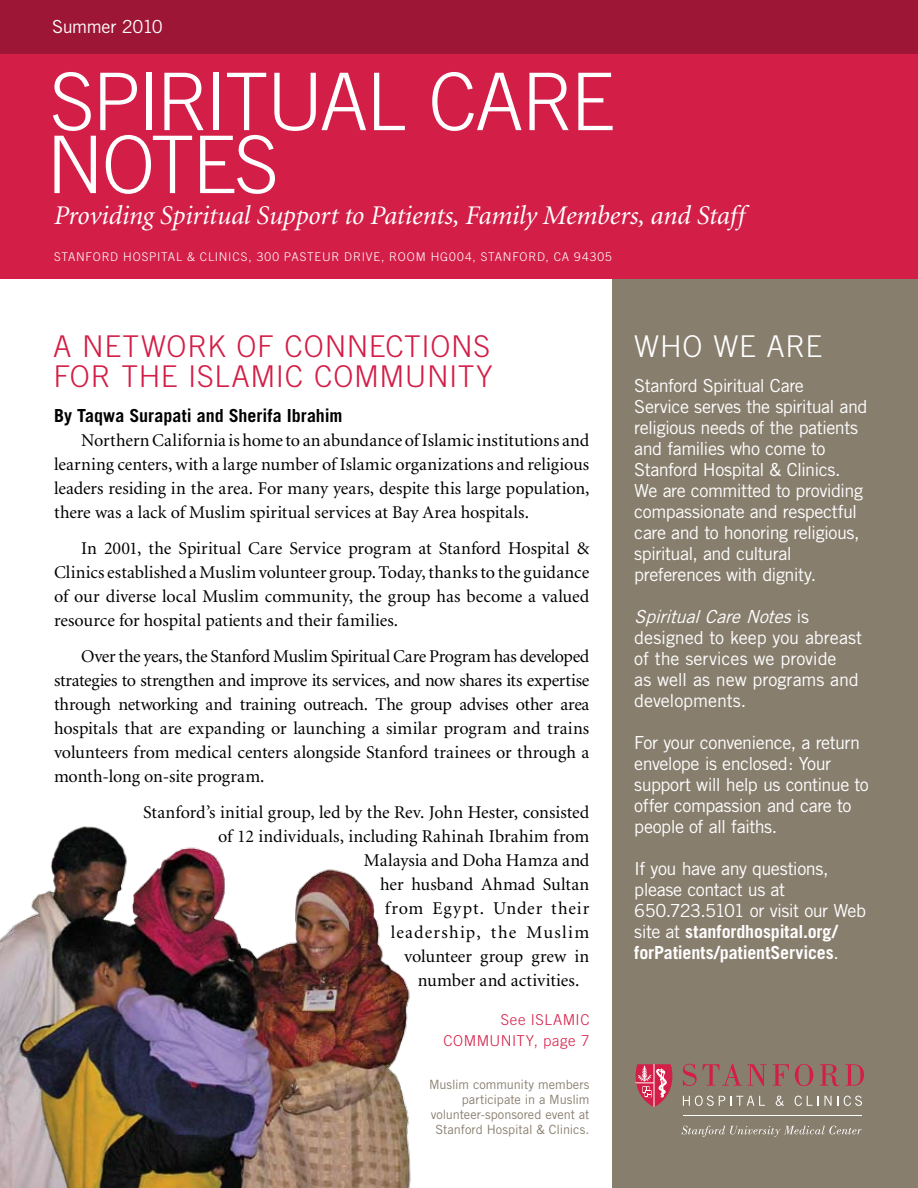
<style>
.page{position:relative;width:918px;height:1188px;background:#fff}
.page>*{position:absolute;margin:0;border:0;box-sizing:border-box;transform-origin:0 0}
.t1{font:300 79.5px/63px "Trade Gothic";letter-spacing:-.03em;color:#fff}
.t2{font:300 30px/30px "Trade Gothic";letter-spacing:.02em;color:#d31e47}
.t3{font:300 30px "Trade Gothic";color:#fff}
.t4{font:italic 27px "Minion";letter-spacing:-.005em;color:#fff}
.t5{font:18px/24px "Minion";color:#000;text-align:justify}
.t6{font:18px/21px "Trade Gothic";letter-spacing:-.025em;color:#fff}
.t7{font:18px/21px "Trade Gothic";letter-spacing:-.005em;color:#fff}
.t8{font:700 18px "Trade Gothic";color:#000}
.t9{font:18px "Minion";letter-spacing:.05em;color:#000}
.t10{font:18px "Minion";letter-spacing:.07em;color:#000}
.t11{font:300 15px/21px "Trade Gothic";letter-spacing:.035em;color:#d31e47;text-align:right}
.t12{font:12.75px/15px "Trade Gothic";letter-spacing:-.005em;color:#887e6e;text-align:right}
.t13{font:300 12px "Trade Gothic";letter-spacing:.07em;color:#fff}
.s1{font-style:italic}
.s2{font-weight:700}
</style>
<div class="page">
<div style="left:612px;top:279px;width:306px;height:909px;background:#887e6e"></div>
<div style="left:0;top:0;width:918px;height:279px;background:#d31e47"></div>
<div style="left:0;top:0;width:918px;height:54px;background:#9e1635"></div>
<svg style="left:773px;top:1064px;width:16px;height:22px"></svg>
<svg style="left:795px;top:1064px;width:18px;height:22px"></svg>
<svg style="left:820px;top:1064px;width:19px;height:22px"></svg>
<svg style="left:845px;top:1064px;width:19px;height:22px"></svg>
<svg style="left:776px;top:1096px;width:8px;height:10px"></svg>
<svg style="left:795px;top:1096px;width:24px;height:10px"></svg>
<svg style="left:825px;top:1096px;width:7px;height:10px"></svg>
<svg style="left:838px;top:1096px;width:24px;height:10px"></svg>
<svg style="left:681px;top:1126px;width:181px;height:11px"></svg>
<hr style="left:683px;top:1116px;width:179px;height:1px;background:#fff">
<svg style="left:635px;top:1063px;width:131px;height:44px"></svg>
<img style="left:0;top:826px;width:411px;height:362px">
<p class="t6" style="left:52px;top:16px;width:112px">Summer 2010</p>
<h1 class="t1" style="left:46px;top:69px;width:570px">SPIRITUAL CARE<br>NOTES</h1>
<h3 class="t4" style="left:54px;top:202px;width:693px">Providing Spiritual Support to Patients, Family Members, and Staff</h3>
<p class="t13" style="left:54px;top:250px;width:239px">STANFORD HOSPITAL &amp; CLINICS, 300 PASTEUR</p>
<p class="t13" style="left:344px;top:250px;width:146px">DR IVE, ROOM H G004, STANFORD</p>
<p class="t13" style="left:546px;top:250px;width:68px">, CA 94305</p>
<h2 class="t2" style="left:53px;top:331px;width:271px">A NETWOR K OF CONNECTIONS<br>FOR</h2>
<h2 class="t2" style="left:122px;top:361px;width:20px">THE</h2>
<h2 class="t2" style="left:188px;top:361px;width:235px">ISLAMIC COMMUNIT</h2>
<h2 class="t2" style="left:476px;top:361px;width:18px">Y</h2>
<p class="t8" style="left:54px;top:404px;width:290px">By Taqwa Surapati and Sherifa Ibrahim</p>
<p class="t5" style="left:54px;top:429px;width:537px;text-indent:27px">Northern California is home to an abundance of Islamic institutions and learning centers, with a large number of Islamic organizations and religious leaders residing in the area. For many years, despite this large population, there was a lack of Muslim spiritual services at Bay Area hospitals.</p>
<p class="t5" style="left:54px;top:537px;width:537px;text-indent:27px">In 2001, the Spiritual Care Service program at Stanford Hospital &amp; Clinics established a Muslim volunteer group. Today, thanks to the guidance of our diverse local Muslim community, the group has become a valued resource for hospital patients and their families.</p>
<p class="t5" style="left:54px;top:645px;width:537px;text-indent:27px">Over the years, the Stanford Muslim Spiritual Care Program has developed strategies to strengthen and improve its services, and now shares its expertise through networking and training outreach. The group advises other area hospitals that are expanding or launching a similar program and trains volunteers from medical centers alongside Stanford trainees or through a month-long on-site program.</p>
<p class="t5" style="left:143px;top:801px;width:448px">Stanford’s initial group, led by the Rev. John Hester, consisted</p>
<p class="t5" style="left:218px;top:825px;width:373px">of 12 individuals, including Rahinah Ibrahim from</p>
<p class="t5" style="left:364px;top:849px;width:227px">Malaysia and Doha Hamza and</p>
<p class="t5" style="left:380px;top:873px;width:211px">her husband Ahmad Sultan</p>
<p class="t9" style="left:385px;top:899px;width:206px">from Egypt. Under their</p>
<p class="t10" style="left:391px;top:923px;width:200px">leadership, the Muslim</p>
<p class="t5" style="left:404px;top:945px;width:187px">volunteer group grew in</p>
<p class="t5" style="left:418px;top:969px;width:163px">number and activities.</p>
<p class="t11" style="left:443px;top:1009px;width:148px">SEE ISLAM IC<br>COMM UNITY, PAGE 7</p>
<p class="t12" style="left:429px;top:1077px;width:162px">Muslim community members participate in a Muslim volunteer-sponsored event at<br>Stanford Hospital &amp; Clinics.</p>
<h2 class="t3" style="left:634px;top:328px;width:24px">WHO</h2>
<h2 class="t3" style="left:713px;top:328px;width:90px">WE ARE</h2>
<p class="t6" style="left:634px;top:375px;width:235px">Stanford Spiritual Care<br>Service serves the spiritual and religious needs of the patients and families who come to<br>Stanford Hospital &amp; Clinics.<br>We are committed to providing compassionate and respectful care and to honoring religious, spiritual, and cultural preferences with dignity.</p>
<p class="t7" style="left:634px;top:606px;width:229px"><span class="s1">SpiritualCareNotes</span>i s designed to keep you abreast of the services we provide<br>as well as new programs and developments.</p>
<p class="t6" style="left:634px;top:732px;width:236px">For your convenience, a return envelope is enclosed: Your support will help us continue to offer compassion and care to people of all faiths.</p>
<p class="t6" style="left:634px;top:858px;width:233px">If you have any questions, please contact us at<br>650.723.5101 or visit our Web site at <span class="s2">stanfordhospital.org/ forPatients/patientServices</span>.</p>
</div>
